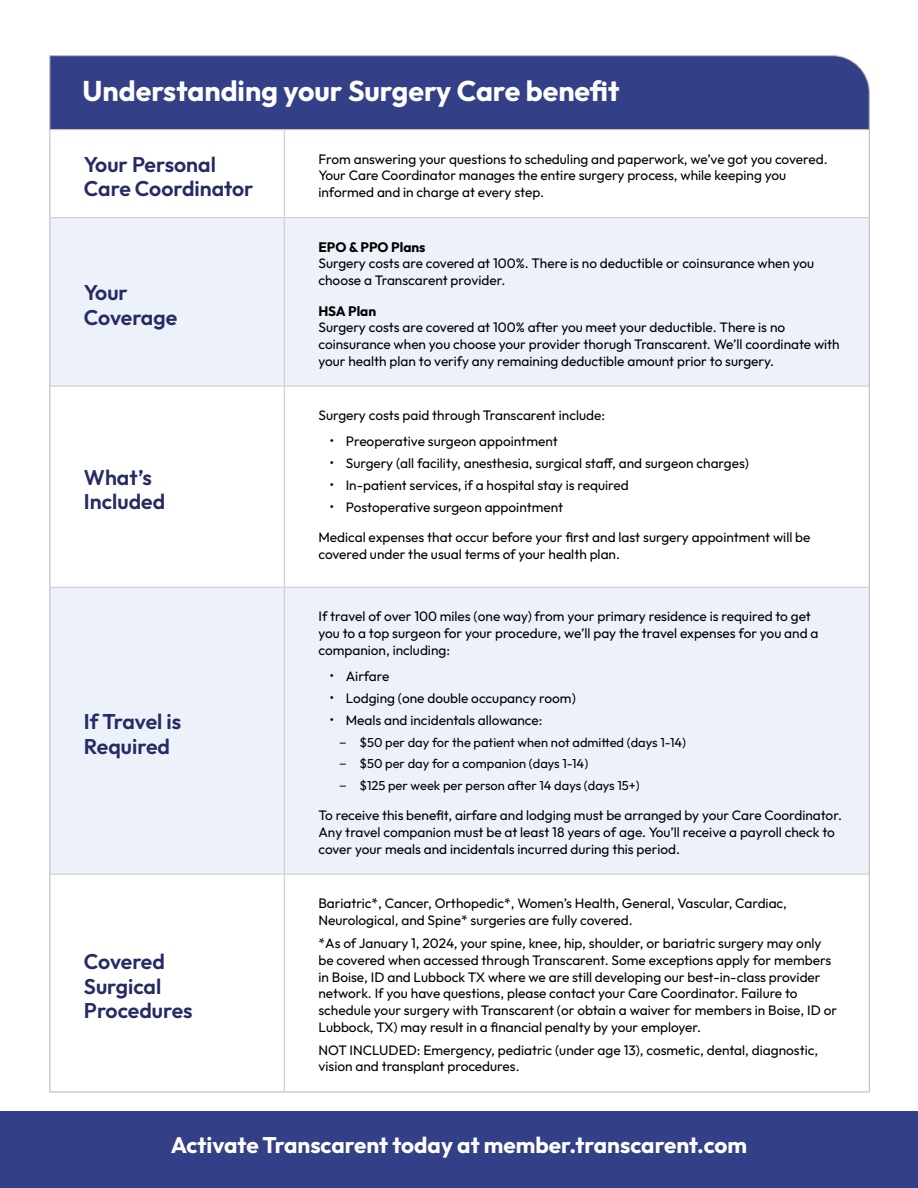
<style>
.page{position:relative;width:918px;height:1188px;background:#fff}
.page>*{position:absolute;margin:0;border:0;box-sizing:border-box;transform-origin:0 0}
.t1{font:700 28.5px "Outfit";color:#fff}
.t2{font:700 22.5px "Outfit";color:#fff}
.t3{font:600 21.3px/24.3px "Outfit";color:#262b64}
.t4{font:13.65px/16.6px "Outfit";color:#000}
.t5{font:700 13.65px "Outfit";color:#000}
.t6{font:12.9px "Outfit";color:#000}
.s1{font-weight:300;font-size:15.15px}
</style>
<div class="page">
<div style="left:0;top:1111px;width:918px;height:77px;background:#333f86"></div>
<div style="left:49px;top:55px;width:821px;height:74px;background:#333f86"></div>
<svg style="left:50px;top:218px;width:819px;height:656px;fill:#edf1f9"></svg>
<hr style="left:284px;top:130px;width:1px;height:87px;background:#cccecf">
<hr style="left:50px;top:217px;width:234px;height:1px;background:#cccecf">
<hr style="left:284px;top:217px;width:585px;height:1px;background:#cccecf">
<hr style="left:284px;top:218px;width:1px;height:168px;background:#cccecf">
<hr style="left:50px;top:386px;width:234px;height:1px;background:#cccecf">
<hr style="left:284px;top:386px;width:585px;height:1px;background:#cccecf">
<hr style="left:284px;top:387px;width:1px;height:200px;background:#cccecf">
<hr style="left:50px;top:587px;width:234px;height:1px;background:#cccecf">
<hr style="left:284px;top:587px;width:585px;height:1px;background:#cccecf">
<hr style="left:284px;top:588px;width:1px;height:286px;background:#cccecf">
<hr style="left:50px;top:874px;width:234px;height:1px;background:#cccecf">
<hr style="left:284px;top:874px;width:585px;height:1px;background:#cccecf">
<hr style="left:284px;top:875px;width:1px;height:216px;background:#cccecf">
<hr style="left:49px;top:129px;width:235px;height:1px;background:#bcbec0">
<hr style="left:49px;top:130px;width:1px;height:88px;background:#bcbec0">
<hr style="left:284px;top:129px;width:586px;height:1px;background:#bcbec0">
<hr style="left:869px;top:130px;width:1px;height:88px;background:#bcbec0">
<hr style="left:49px;top:218px;width:1px;height:168px;background:#bcbec0">
<hr style="left:869px;top:218px;width:1px;height:168px;background:#bcbec0">
<hr style="left:49px;top:386px;width:1px;height:201px;background:#bcbec0">
<hr style="left:869px;top:386px;width:1px;height:201px;background:#bcbec0">
<hr style="left:49px;top:587px;width:1px;height:287px;background:#bcbec0">
<hr style="left:869px;top:587px;width:1px;height:287px;background:#bcbec0">
<hr style="left:49px;top:874px;width:1px;height:217px;background:#bcbec0">
<hr style="left:869px;top:874px;width:1px;height:217px;background:#bcbec0">
<hr style="left:49px;top:1091px;width:235px;height:2px;background:#bcbec0">
<hr style="left:284px;top:1091px;width:586px;height:2px;background:#bcbec0">
<h1 class="t1" style="left:83px;top:75px;width:539px">Understanding your Surgery Care benefit</h1>
<h3 class="t3" style="left:84px;top:152px;width:171px">Your Personal<br>Care Coordinator</h3>
<p class="t4" style="left:318px;top:151px;width:511px">From answering your questions to scheduling and paperwork, we’ve got you covered.<br>Your Care Coordinator manages the entire surgery process, while keeping you informed and in charge at every step.</p>
<h3 class="t3" style="left:84px;top:283px;width:95px">Your<br>Coverage</h3>
<h3 class="t3" style="left:84px;top:468px;width:83px">What’s<br>Included</h3>
<h3 class="t3" style="left:84px;top:709px;width:99px">If Travel is<br>Required</h3>
<h3 class="t3" style="left:84px;top:952px;width:110px">Covered<br>Surgical<br>Procedures</h3>
<p class="t5" style="left:318px;top:239px;width:109px">EPO &amp; PPO Plans</p>
<p class="t4" style="left:318px;top:255px;width:497px">Surgery costs are covered at 100%. There is no deductible or coinsurance when you choose a Transcarent provider.</p>
<p class="t5" style="left:318px;top:303px;width:59px">HSA Plan</p>
<p class="t4" style="left:318px;top:319px;width:523px">Surgery costs are covered at 100% after you meet your deductible. There is no coinsurance when you choose your provider thorugh Transcarent. We’ll coordinate with your health plan to verify any remaining deductible amount prior to surgery.</p>
<p class="t4" style="left:318px;top:407px;width:288px">Surgery costs paid through Transcarent include:</p>
<p class="t4" style="left:329px;top:435px;width:230px"><span class="s1">•</span> Preoperative surgeon appointment</p>
<p class="t4" style="left:329px;top:455px;width:421px"><span class="s1">•</span> Surgery (all facility, anesthesia, surgical staff, and surgeon charges)</p>
<p class="t4" style="left:329px;top:477px;width:301px"><span class="s1">•</span> In-patient services, if a hospital stay is required</p>
<p class="t4" style="left:329px;top:500px;width:235px"><span class="s1">•</span> Postoperative surgeon appointment</p>
<p class="t4" style="left:318px;top:529px;width:494px">Medical expenses that occur before your first and last surgery appointment will be covered under the usual terms of your health plan.</p>
<p class="t4" style="left:318px;top:608px;width:501px">If travel of over 100 miles (one way) from your primary residence is required to get you to a top surgeon for your procedure, we’ll pay the travel expenses for you and a companion, including:</p>
<p class="t4" style="left:329px;top:668px;width:62px"><span class="s1">•</span> Airfare</p>
<p class="t4" style="left:329px;top:690px;width:248px"><span class="s1">•</span> Lodging (one double occupancy room)</p>
<p class="t4" style="left:329px;top:712px;width:215px"><span class="s1">•</span> Meals and incidentals allowance:</p>
<p class="t6" style="left:339px;top:735px;width:349px"><span class="s1">–</span> $50 per day for the patient when not admitted (days 1-14)</p>
<p class="t6" style="left:339px;top:756px;width:251px"><span class="s1">–</span> $50 per day for a companion (days 1-14)</p>
<p class="t6" style="left:339px;top:778px;width:302px"><span class="s1">–</span> $125 per week per person after 14 days (days 15+)</p>
<p class="t4" style="left:318px;top:807px;width:525px">To receive this benefit, airfare and lodging must be arranged by your Care Coordinator.<br>Any travel companion must be at least 18 years of age. You’ll receive a payroll check to cover your meals and incidentals incurred during this period.</p>
<p class="t4" style="left:318px;top:895px;width:470px">Bariatric*, Cancer, Orthopedic*, Women’s Health, General, Vascular, Cardiac,<br>Neurological, and Spine* surgeries are fully covered.</p>
<p class="t4" style="left:318px;top:935px;width:520px">*As of January 1, 2024, your spine, knee, hip, shoulder, or bariatric surgery may only be covered when accessed through Transcarent. Some exceptions apply for members in Boise, ID and Lubbock TX where we are still developing our best-in-class provider network. If you have questions, please contact your Care Coordinator. Failure to schedule your surgery with Transcarent (or obtain a waiver for members in Boise, ID or Lubbock, TX) may result in a financial penalty by your employer.</p>
<p class="t4" style="left:318px;top:1042px;width:501px">NOT INCLUDED: Emergency, pediatric (under age 13), cosmetic, dental, diagnostic, vision and transplant procedures.</p>
<h2 class="t2" style="left:171px;top:1133px;width:578px">Activate Transcarent today at member.transcarent.com</h2>
</div>
